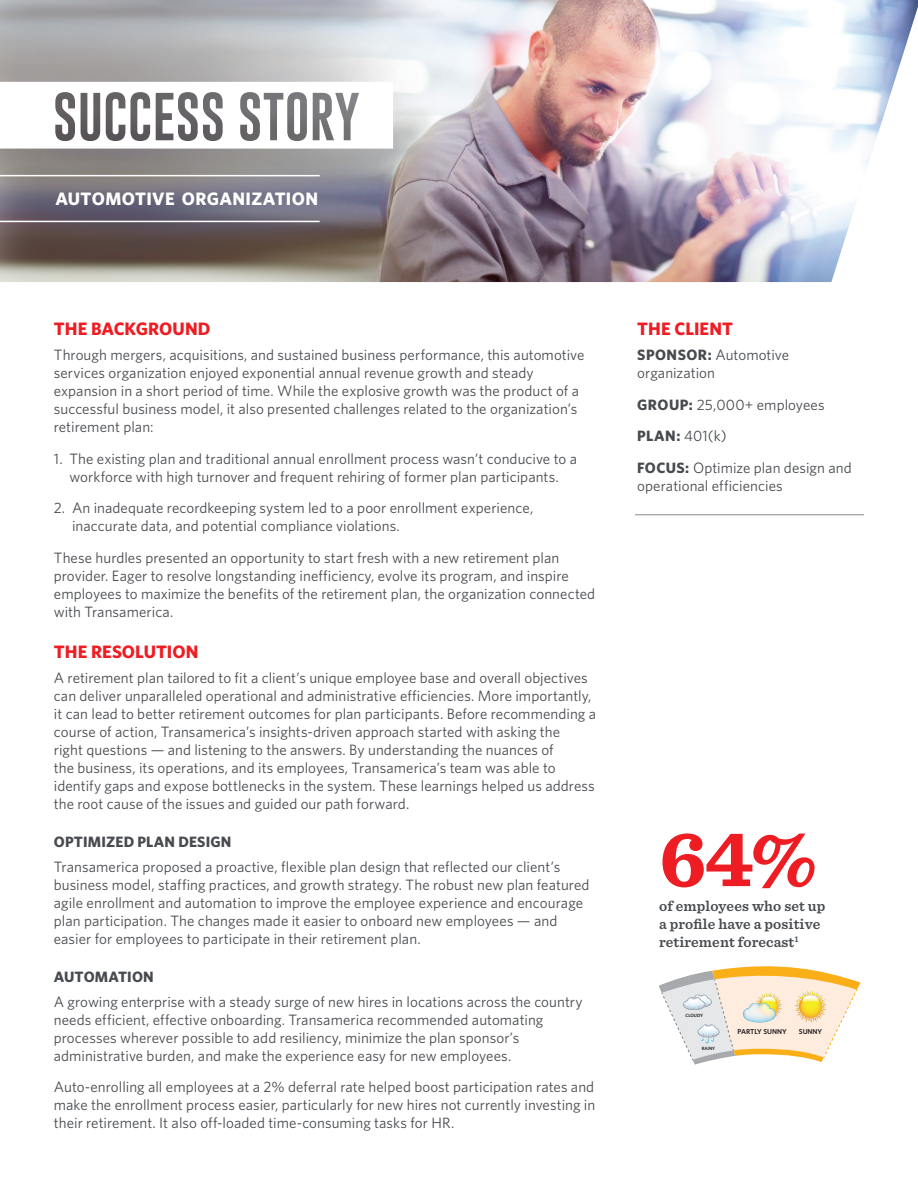
<style>
.page{position:relative;width:918px;height:1188px;background:#fff}
.page>*{position:absolute;margin:0;border:0;box-sizing:border-box;transform-origin:0 0}
.t1{font:700 81px "Sentinel";color:#ee1d23}
.TA_Head3{font:700 18px "Whitney";letter-spacing:.005em;color:#ee1d23}
.TA_Label_Head2{font:700 18px "Whitney";letter-spacing:.02em;color:#fff}
.TA_Body{font:15px/18px "Whitney";letter-spacing:.005em;color:#474a4e}
.t2{font:600 15px/18px "Sentinel";letter-spacing:.01em;color:#474a4e}
.TA_Head4{font:700 15px "Whitney";letter-spacing:.01em;color:#474a4e}
.t3{font:600 7.2px "Whitney";color:#231f20}
.t4{font:600 4.65px "Whitney";color:#231f20}
.s1{font-weight:700}
</style>
<div class="page">
<img style="left:0;top:0;width:918px;height:282px">
<hr style="left:635px;top:514px;width:229px;height:1px;background:#939598">
<svg style="left:659px;top:966px;width:202px;height:99px"></svg>
<svg style="left:0;top:82px;width:393px;height:67px"></svg>
<hr style="left:0;top:175px;width:320px;height:1px;background:#fff">
<hr style="left:0;top:221px;width:320px;height:1px;background:#fff">
<p class="TA_Label_Head2" style="left:55px;top:187px;width:264px">AUTOMOTIVE ORGANIZATION</p>
<p class="TA_Head3" style="left:54px;top:317px;width:158px">THE BACKGROUND</p>
<p class="TA_Body" style="left:54px;top:346px;width:532px">Through mergers, acquisitions, and sustained business performance, this automotive services organization enjoyed exponential annual revenue growth and steady expansion in a short period of time. While the explosive growth was the product of a successful business model, it also presented challenges related to the organization’s retirement plan:</p>
<p class="TA_Body" style="left:54px;top:449px;width:525px;text-align:center">1. The existing plan and traditional annual enrollment process wasn’t conducive to a workforce with high turnover and frequent rehiring of former plan participants.</p>
<p class="TA_Body" style="left:72px;top:499px;width:463px;text-indent:-18px">2. An inadequate recordkeeping system led to a poor enrollment experience, inaccurate data, and potential compliance violations.</p>
<p class="TA_Body" style="left:54px;top:548px;width:543px">These hurdles presented an opportunity to start fresh with a new retirement plan provider. Eager to resolve longstanding inefficiency, evolve its program, and inspire employees to maximize the benefits of the retirement plan, the organization connected with Transamerica.</p>
<p class="TA_Head3" style="left:54px;top:639px;width:146px">THE RESOLUTION</p>
<p class="TA_Body" style="left:54px;top:668px;width:544px">A retirement plan tailored to fit a client’s unique employee base and overall objectives can deliver unparalleled operational and administrative efficiencies. More importantly, it can lead to better retirement outcomes for plan participants. Before recommending a course of action, Transamerica’s insights-driven approach started with asking the<br>right questions — and listening to the answers. By understanding the nuances of<br>the business, its operations, and its employees, Transamerica’s team was able to identify gaps and expose bottlenecks in the system. These learnings helped us address the root cause of the issues and guided our path forward.</p>
<p class="TA_Head4" style="left:54px;top:832px;width:179px">OPTIMIZED PLAN DESIGN</p>
<p class="TA_Body" style="left:54px;top:857px;width:537px">Transamerica proposed a proactive, flexible plan design that reflected our client’s business model, staffing practices, and growth strategy. The robust new plan featured agile enrollment and automation to improve the employee experience and encourage plan participation. The changes made it easier to onboard new employees — and easier for employees to participate in their retirement plan.</p>
<p class="TA_Head4" style="left:54px;top:967px;width:101px">AUTOMATION</p>
<p class="TA_Body" style="left:54px;top:992px;width:530px">A growing enterprise with a steady surge of new hires in locations across the country needs efficient, effective onboarding. Transamerica recommended automating processes wherever possible to add resiliency, minimize the plan sponsor’s administrative burden, and make the experience easy for new employees.</p>
<p class="TA_Body" style="left:54px;top:1078px;width:543px;text-align:justify">Auto-enrolling all employees at a 2% deferral rate helped boost participation rates and make the enrollment process easier, particularly for new hires not currently investing in their retirement. It also off-loaded time-consuming tasks for HR.</p>
<p class="TA_Head3" style="left:637px;top:317px;width:97px">THE CLIENT</p>
<p class="TA_Body" style="left:637px;top:346px;width:154px"><span class="s1">SPONSOR:</span> Automotive organization</p>
<p class="TA_Body" style="left:637px;top:395px;width:189px"><span class="s1">GROUP:</span> 25,000+ employees</p>
<p class="TA_Body" style="left:637px;top:427px;width:91px"><span class="s1">PLAN:</span> 401(k)</p>
<p class="TA_Body" style="left:637px;top:458px;width:216px"><span class="s1">FOCUS:</span> Optimize plan design and operational efficiencies</p>
<p class="t1" style="left:659px;top:798px;width:159px">64%</p>
<p class="t2" style="left:659px;top:897px;width:168px">of employees who set up a profile have a positive retirement forecast<sup>1</sup></p>
<p class="t4" style="left:686px;top:1012px;width:19px">CLOUDY</p>
<p class="t4" style="left:702px;top:1045px;width:15px">RAINY</p>
<p class="t3" style="left:738px;top:1026px;width:51px">PARTLY SUNNY</p>
<p class="t3" style="left:799px;top:1026px;width:25px">SUNNY</p>
</div>
